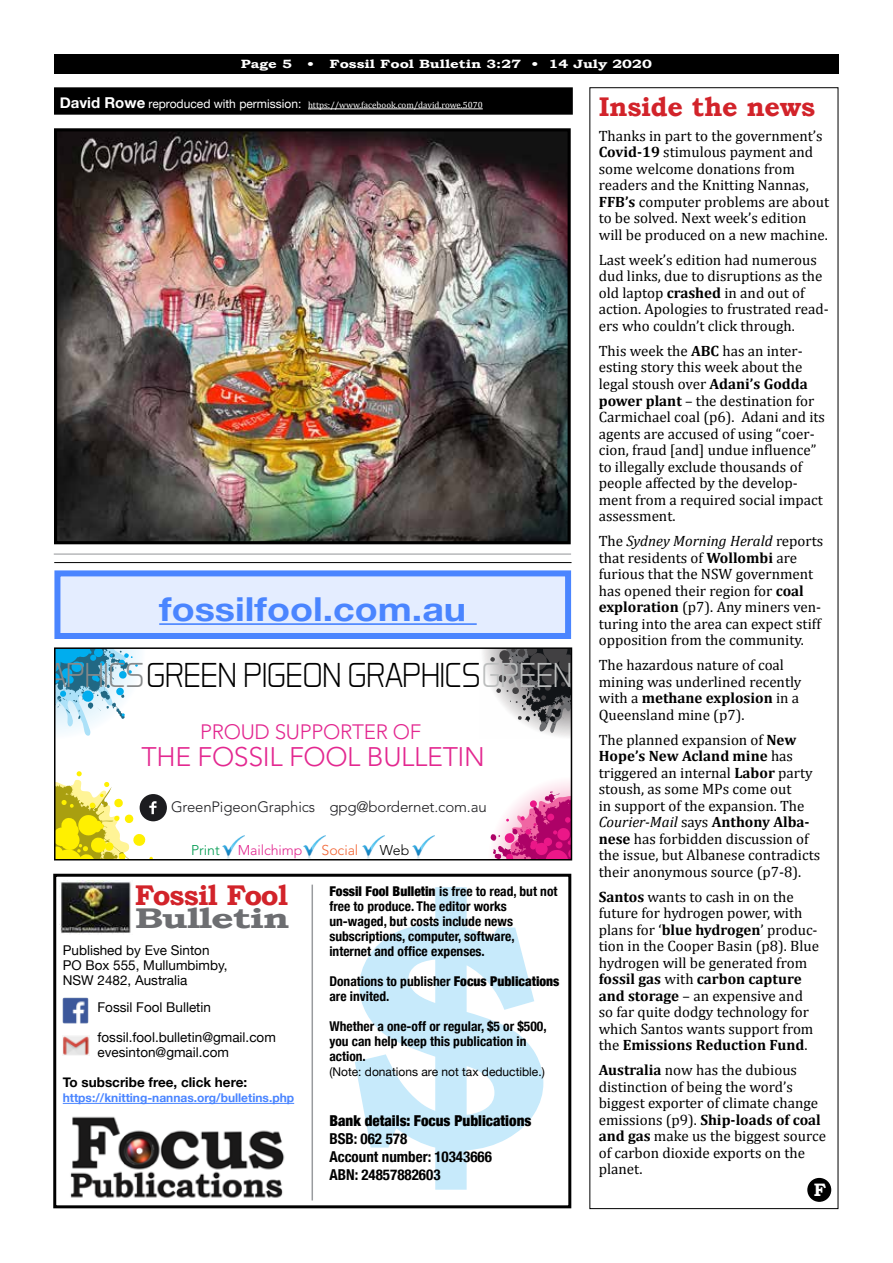
<style>
.page{position:relative;width:893px;height:1263px;background:#fff}
.page>*{position:absolute;margin:0;border:0;box-sizing:border-box;transform-origin:0 0}
.t1{font:700 333px "Bookman Old Style";color:#c7eafb}
.t2{font:300 35.25px "Aero Matics Display";letter-spacing:-.005em;color:#000}
.t3{font:700 33px "Helvetica Neue";color:#4a85ff;scale:1.14 1}
.t4{font:700 28.5px "Bookman Old Style";letter-spacing:-.035em;color:#d2232a}
.t5{font:700 28.5px "Bookman Old Style";letter-spacing:-.03em;color:#6d6e71;scale:1.38 1}
.t6{font:700 27px "Bookman Old Style";letter-spacing:-.01em;color:#d2232a}
.t7{font:300 26.7px "Avenir";letter-spacing:-.015em;color:#e32890}
.t8{font:300 20.7px "Avenir";letter-spacing:-.015em;color:#e32890}
.t9{font:700 18px "Bookman Old Style";color:#fff}
.t10{font:15px/16.5px "Cambria";color:#000}
.t11{font:700 condensed 15px/18px "Helvetica Neue";color:#000}
.t12{font:300 15px "Avenir";letter-spacing:-.01em;color:#1c1c1f}
.t13{font:900 condensed 15px "Helvetica Neue";color:#000}
.t14{font:300 14.1px "Avenir";letter-spacing:-.005em;color:#e32890}
.t15{font:300 14.1px "Avenir";letter-spacing:-.005em;color:#f26433}
.t16{font:300 14.1px "Avenir";letter-spacing:-.005em;color:#029b51}
.t17{font:300 14.1px "Avenir";color:#000}
.t18{font:700 condensed 13.5px/15px "Helvetica Neue";color:#000}
.t19{font:13.5px/15px "Helvetica Neue";color:#000}
.t20{font:700 13.5px "Helvetica Neue";color:#000}
.t21{font:700 12px "Helvetica Neue";color:#4a85ff}
.t22{font:700 12px "Bookman Old Style";color:#fff;scale:1.25 1}
.t23{font:12px "Helvetica Neue";color:#000}
.t24{font:9px "Cambria";color:#fff}
.s1{font-weight:700}
.s2{font-style:italic}
.s3{font-family:"Helvetica Neue";font-weight:700;font-size:15px}
.s4{font-family:"Helvetica Neue";font-size:12px}
.s5{color:#87898a}
.s6{color:#bbbdbd}
.s7{font-weight:900}
</style>
<div class="page">
<div style="left:54px;top:54px;width:785px;height:20px;background:#000"></div>
<div style="left:55px;top:88px;width:517px;height:26px;background:#000"></div>
<hr style="left:308px;top:109px;width:175px;height:1px;background:#fff">
<div style="left:54px;top:87px;width:519px;height:28px;border:2px solid #000"></div>
<hr style="left:54px;top:554px;width:517px;height:1px;background:#939598">
<img style="left:58px;top:132px;width:509px;height:408px">
<div style="left:54px;top:128px;width:517px;height:416px;border:3px solid #000"></div>
<hr style="left:54px;top:562px;width:518px;height:1px;background:#000">
<svg style="left:57px;top:650px;width:81px;height:86px"></svg>
<svg style="left:483px;top:650px;width:86px;height:87px"></svg>
<svg style="left:490px;top:650px;width:79px;height:85px"></svg>
<svg style="left:490px;top:781px;width:79px;height:58px"></svg>
<svg style="left:491px;top:791px;width:78px;height:66px"></svg>
<img style="left:222px;top:835px;width:23px;height:22px">
<img style="left:303px;top:835px;width:23px;height:22px">
<img style="left:362px;top:835px;width:23px;height:22px">
<img style="left:413px;top:835px;width:22px;height:22px">
<svg style="left:57px;top:771px;width:110px;height:86px"></svg>
<div style="left:54px;top:647px;width:518px;height:213px;border:2px solid #000"></div>
<div style="left:53px;top:874px;width:518px;height:334px;border:3px solid #000"></div>
<hr style="left:63px;top:1103px;width:231px;height:1px;background:#4a85ff">
<img style="left:60px;top:881px;width:71px;height:53px">
<img style="left:63px;top:997px;width:26px;height:26px">
<img style="left:63px;top:1036px;width:26px;height:19px">
<img style="left:70px;top:1116px;width:215px;height:82px">
<hr style="left:312px;top:885px;width:1px;height:315px;background:#999b9e">
<div style="left:57px;top:573px;width:511px;height:63px;background:#e4edff"></div>
<hr style="left:159px;top:623px;width:318px;height:2px;background:#4a85ff">
<div style="left:54px;top:570px;width:517px;height:69px;border:6px solid #4a85ff"></div>
<div style="left:808px;top:1179px;width:22px;height:22px;background:#000;border-radius:50%"></div>
<div style="left:807px;top:1178px;width:24px;height:24px;border:2px solid #000;border-radius:50%"></div>
<p class="t22" style="left:241px;top:57px;width:42px">Page 5</p>
<p class="t22" style="left:307px;top:57px;width:277px">• Fossil Fool Bulletin 3:27 • 14 July 2020</p>
<h3 class="t6" style="left:599px;top:91px;width:218px">Inside the news</h3>
<p class="t10" style="left:599px;top:128px;width:232px">Thanks in part to the government’s<br><span class="s1">Covid-19</span> stimulous payment and some welcome donations from readers and the Knitting Nannas,<br><span class="s1">FFB’s</span> computer problems are about to be solved. Next week’s edition will be produced on a new machine.</p>
<p class="t10" style="left:599px;top:252px;width:232px">Last week’s edition had numerous dud links, due to disruptions as the old laptop <span class="s1">crashed</span> in and out of action. Apologies to frustrated read&shy;ers who couldn’t click through.</p>
<p class="t10" style="left:599px;top:343px;width:228px">This week the <span class="s1">ABC</span> has an inter&shy;esting story this week about the legal stoush over <span class="s1">Adani’s Godda power plant</span> – the destination for<br>Carmichael coal (p6). Adani and its agents are accused of using “coer&shy;cion, fraud [and] undue influence” to illegally exclude thousands of people affected by the develop&shy;ment from a required social impact assessment.</p>
<p class="t10" style="left:599px;top:533px;width:226px">The <span class="s2">Sydney Morning Herald</span> reports that residents of <span class="s1">Wollombi</span> are furious that the NSW government has opened their region for <span class="s1">coal exploration</span> (p7). Any miners ven&shy;turing into the area can expect stiff opposition from the community.</p>
<p class="t10" style="left:599px;top:657px;width:204px">The hazardous nature of coal mining was underlined recently with a <span class="s1">methane explosion</span> in a<br>Queensland mine (p7).</p>
<p class="t10" style="left:599px;top:731px;width:223px">The planned expansion of <span class="s1">New<br>Hope’s New Acland mine</span> has triggered an internal <span class="s1">Labor</span> party stoush, as some MPs come out<br>in support of the expansion. The<br><span class="s2">Courier-Mail</span> says <span class="s1">Anthony Alba&shy;nese</span> has forbidden discussion of the issue, but Albanese contradicts their anonymous source (p7-8).</p>
<p class="t10" style="left:599px;top:888px;width:222px"><span class="s1">Santos</span> wants to cash in on the future for hydrogen power, with plans for ‘<span class="s1">blue hydrogen</span>’ produc&shy;tion in the Cooper Basin (p8). Blue hydrogen will be generated from <span class="s1">fossil gas</span> with <span class="s1">carbon capture and storage</span> – an expensive and so far quite dodgy technology for which Santos wants support from the <span class="s1">Emissions Reduction Fund</span>.</p>
<p class="t10" style="left:599px;top:1062px;width:229px"><span class="s1">Australia</span> now has the dubious distinction of being the word’s biggest exporter of climate change emissions (p9). <span class="s1">Ship-loads of coal and gas</span> make us the biggest source of carbon dioxide exports on the planet.</p>
<p class="t24" style="left:60px;top:100px;width:424px"><span class="s3">David Rowe</span> <span class="s4">reproduced with permission:</span> https://www.facebook.com/david.rowe.5070</p>
<h3 class="t3" style="left:159px;top:583px;width:271px">fossilfool.com.au</h3>
<h2 class="t2" style="left:12px;top:654px;width:806px"><span class="s5">GRAPHICS</span>GREEN PIGEON GRAPHICS<span class="s6">GREEN PIGEON GRAPHICS</span></h2>
<h3 class="t8" style="left:200px;top:719px;width:223px">PROUD SUPPORTER OF</h3>
<h3 class="t7" style="left:142px;top:741px;width:345px">THE FOSSIL FOOL BULLETIN</h3>
<p class="t12" style="left:171px;top:798px;width:146px">GreenPigeonGraphics</p>
<p class="t12" style="left:329px;top:798px;width:159px">gpg@bordernet.com.au</p>
<p class="t16" style="left:191px;top:842px;width:30px">Print</p>
<p class="t14" style="left:238px;top:842px;width:66px">Mailchimp</p>
<p class="t15" style="left:322px;top:842px;width:38px">Social</p>
<p class="t17" style="left:380px;top:842px;width:31px">Web</p>
<h3 class="t4" style="left:135px;top:878px;width:155px">Fossil Fool</h3>
<h3 class="t5" style="left:135px;top:901px;width:114px">Bulletin</h3>
<p class="t18" style="left:329px;top:883px;width:230px"><span class="s7">Fossil Fool Bulletin</span> is free to read, but not free to produce. The editor works un-waged, but costs include news subscriptions, computer, software, internet and office expenses.</p>
<p class="t18" style="left:329px;top:973px;width:232px">Donations to publisher <span class="s7">Focus Publications </span>are invited.</p>
<p class="t18" style="left:329px;top:1018px;width:219px">Whether a one-off or regular, $5 or $500, you can help keep this publication in action.</p>
<p class="t23" style="left:329px;top:1063px;width:217px">(Note: donations are not tax deductible.)</p>
<p class="t13" style="left:329px;top:1108px;width:204px">Bank details: Focus Publications</p>
<p class="t11" style="left:329px;top:1128px;width:164px">BSB: 062 578<br>Account number: 10343666<br>ABN: 24857882603</p>
<h1 class="t1" style="left:337px;top:837px;width:221px">$</h1>
<p class="t19" style="left:63px;top:944px;width:166px">Published by Eve Sinton<br>PO Box 555, Mullumbimby,<br>NSW 2482, Australia</p>
<p class="t19" style="left:98px;top:1001px;width:115px">Fossil Fool Bulletin</p>
<p class="t19" style="left:98px;top:1031px;width:180px">fossil.fool.bulletin@gmail.com evesinton@gmail.com</p>
<p class="t20" style="left:63px;top:1072px;width:186px">To subscribe free, click here:</p>
<p class="t21" style="left:63px;top:1088px;width:233px">https://knitting-nannas.org/bulletins.php</p>
<p class="t9" style="left:814px;top:1179px;width:14px">F</p>
</div>
